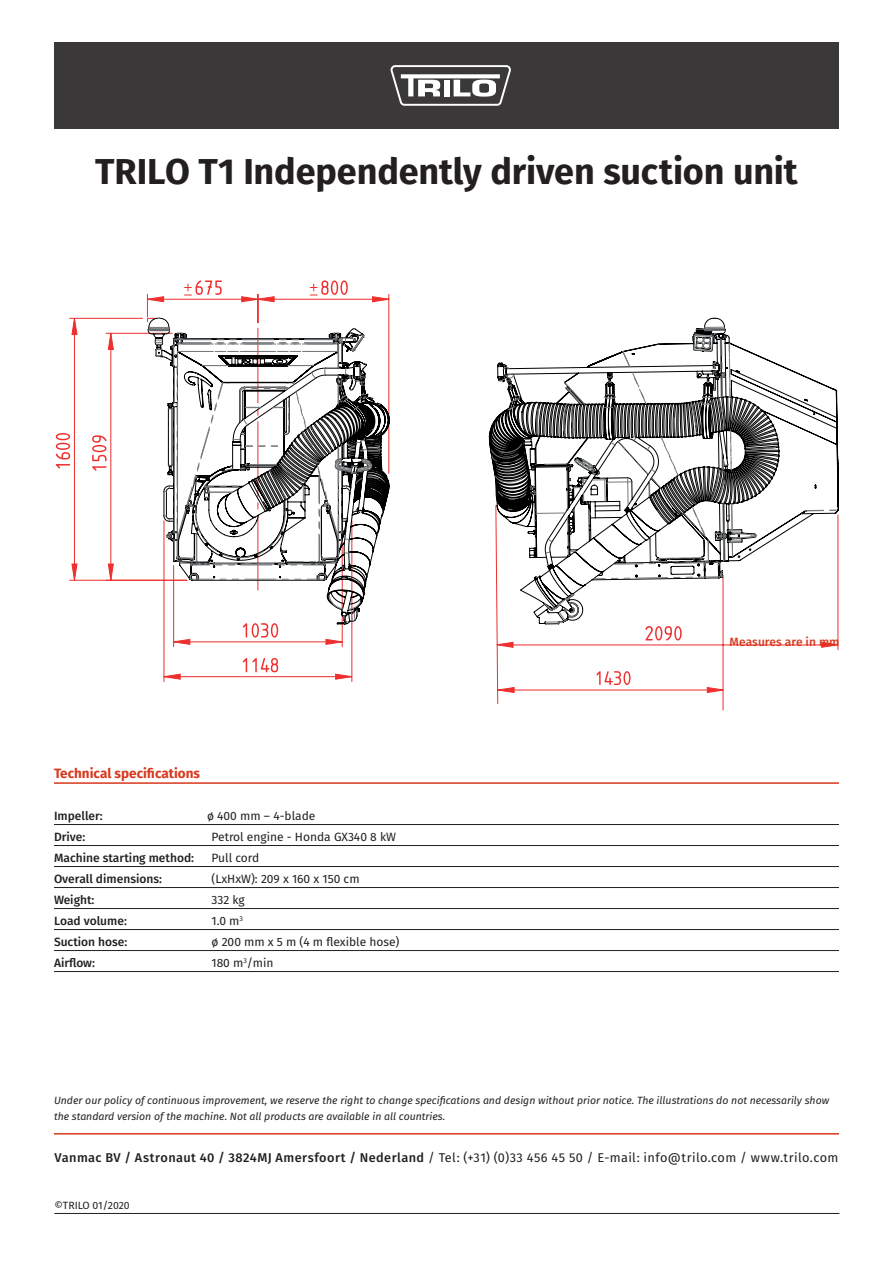
<style>
.page{position:relative;width:893px;height:1263px;background:#fff}
.page>*{position:absolute;margin:0;border:0;box-sizing:border-box;transform-origin:0 0}
.t1{font:700 36px "Fira Sans";letter-spacing:-.005em;color:#231f20}
.t2{font:700 13.5px "Fira Sans";color:#d8381e}
.t3{font:12.75px "Fira Sans";letter-spacing:.03em;color:#231f20}
.t4{font:12px "Fira Sans";color:#231f20}
.t5{font:500 12px "Fira Sans";color:#231f20}
.t6{font:500 12px "Fira Sans";color:#d8381e}
.t7{font:italic 10.5px/16.5px "Fira Sans";color:#231f20}
.t8{font:10.5px "Fira Sans";color:#231f20}
.s1{font-weight:500}
</style>
<div class="page">
<hr style="left:164px;top:521px;width:1px;height:161px;background:#ee2f2d">
<hr style="left:351px;top:521px;width:1px;height:161px;background:#ee2f2d">
<hr style="left:106px;top:333px;width:66px;height:1px;background:#ee2f2d">
<hr style="left:173px;top:565px;width:1px;height:82px;background:#ee2f2d">
<hr style="left:342px;top:538px;width:1px;height:109px;background:#ee2f2d">
<svg style="left:496px;top:625px;width:343px;height:86px"></svg>
<hr style="left:70px;top:318px;width:73px;height:1px;background:#ee2f2d">
<hr style="left:70px;top:580px;width:117px;height:1px;background:#ee2f2d">
<svg style="left:163px;top:658px;width:190px;height:22px"></svg>
<svg style="left:92px;top:332px;width:22px;height:249px"></svg>
<svg style="left:56px;top:317px;width:22px;height:264px"></svg>
<svg style="left:146px;top:280px;width:244px;height:365px"></svg>
<svg style="left:488px;top:317px;width:351px;height:308px"></svg>
<svg style="left:543px;top:594px;width:36px;height:30px"></svg>
<svg style="left:801px;top:509px;width:38px;height:5px"></svg>
<svg style="left:490px;top:326px;width:289px;height:254px"></svg>
<svg style="left:596px;top:671px;width:35px;height:14px"></svg>
<hr style="left:54px;top:1213px;width:785px;height:1px;background:#231f20">
<div style="left:54px;top:43px;width:785px;height:86px;background:#3b383a"></div>
<svg style="left:390px;top:65px;width:121px;height:41px"></svg>
<hr style="left:54px;top:782px;width:785px;height:2px;background:#d8381e">
<hr style="left:54px;top:824px;width:785px;height:1px;background:#231f20">
<hr style="left:54px;top:845px;width:785px;height:1px;background:#231f20">
<hr style="left:54px;top:866px;width:785px;height:1px;background:#231f20">
<hr style="left:54px;top:887px;width:785px;height:1px;background:#231f20">
<hr style="left:54px;top:908px;width:785px;height:1px;background:#231f20">
<hr style="left:54px;top:929px;width:785px;height:1px;background:#231f20">
<hr style="left:54px;top:950px;width:785px;height:1px;background:#231f20">
<hr style="left:54px;top:971px;width:785px;height:1px;background:#231f20">
<hr style="left:54px;top:1133px;width:785px;height:1px;background:#d8381e">
<h1 class="t1" style="left:95px;top:147px;width:704px">TRILO T1 Independently driven suction unit</h1>
<p class="t2" style="left:54px;top:764px;width:148px">Technical specifications</p>
<p class="t5" style="left:54px;top:807px;width:50px">Impeller:</p>
<p class="t4" style="left:207px;top:807px;width:110px">ø 400 mm – 4-blade</p>
<p class="t5" style="left:54px;top:828px;width:33px">Drive:</p>
<p class="t4" style="left:212px;top:828px;width:186px">Petrol engine - Honda GX340 8 kW</p>
<p class="t5" style="left:54px;top:849px;width:142px">Machine starting method:</p>
<p class="t4" style="left:212px;top:849px;width:49px">Pull cord</p>
<p class="t5" style="left:54px;top:870px;width:109px">Overall dimensions:</p>
<p class="t4" style="left:212px;top:870px;width:150px">(LxHxW): 209 x 160 x 150 cm</p>
<p class="t5" style="left:54px;top:891px;width:42px">Weight:</p>
<p class="t4" style="left:212px;top:891px;width:35px">332 kg</p>
<p class="t5" style="left:54px;top:912px;width:74px">Load volume:</p>
<p class="t4" style="left:212px;top:912px;width:33px">1.0 m<sup>3</sup></p>
<p class="t5" style="left:54px;top:933px;width:75px">Suction hose:</p>
<p class="t4" style="left:212px;top:933px;width:189px">ø 200 mm x 5 m (4 m flexible hose)</p>
<p class="t5" style="left:54px;top:954px;width:42px">Airflow:</p>
<p class="t4" style="left:212px;top:954px;width:63px">180 m<sup>3</sup>/min</p>
<p class="t6" style="left:730px;top:633px;width:111px">Measures are in mm</p>
<p class="t7" style="left:54px;top:1091px;width:777px">Under our policy of continuous improvement, we reserve the right to change specifications and design without prior notice. The illustrations do not necessarily show the standard version of the machine. Not all products are available in all countries.</p>
<p class="t3" style="left:55px;top:1148px;width:785px"><span class="s1">Vanmac BV / Astronaut 40 / 3824MJ Amersfoort / Nederland</span> / Tel: (+31) (0)33 456 45 50 / E-mail: info@trilo.com / www.trilo.com</p>
<p class="t8" style="left:54px;top:1197px;width:77px">©TRILO 01/2020</p>
</div>
